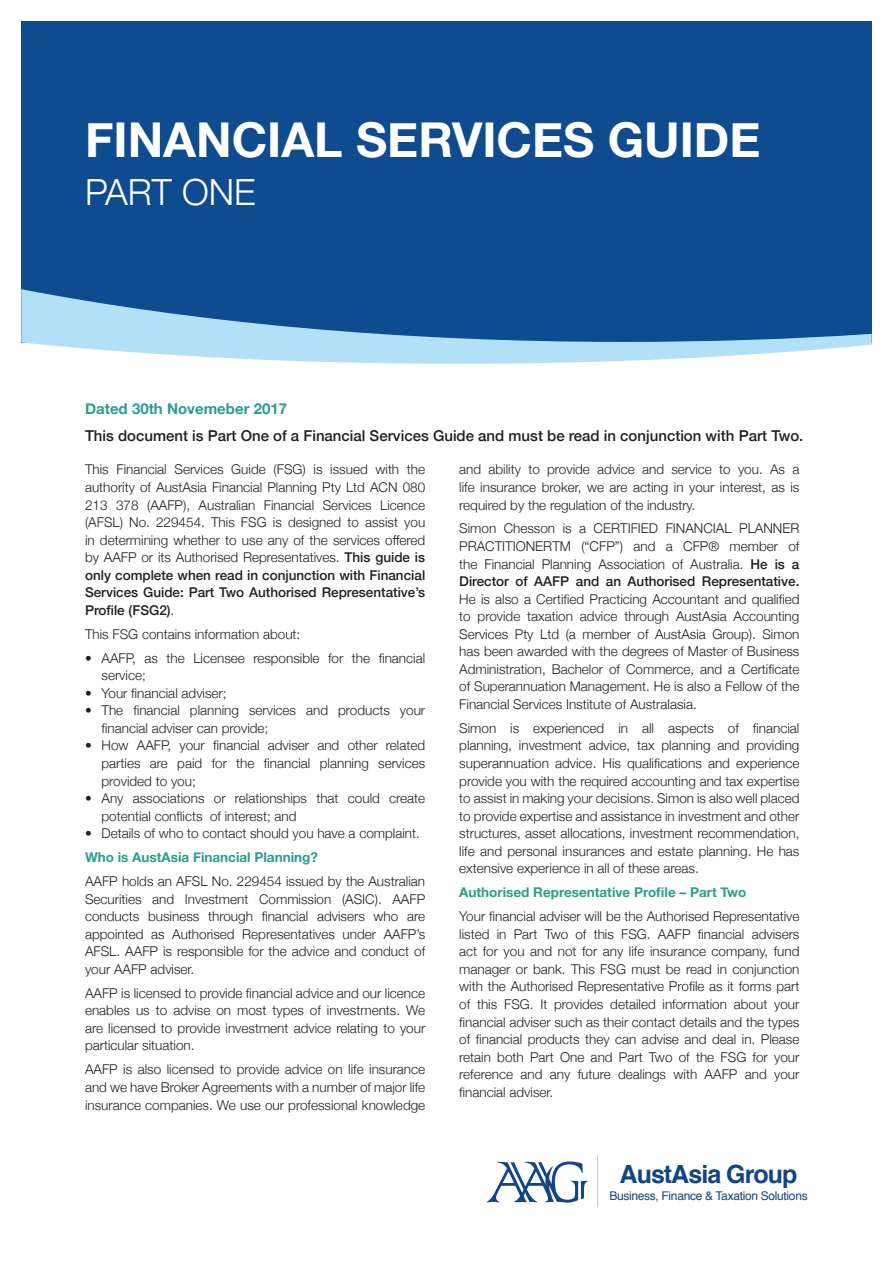
<style>
.page{position:relative;width:893px;height:1263px;background:#fff}
.page>*{position:absolute;margin:0;border:0;box-sizing:border-box;transform-origin:0 0}
.t1{font:76.95px "Colonna";color:#144583}
.t2{font:700 48px "Helvetica Neue";color:#fff}
.t3{font:300 36px "Helvetica Neue";color:#fff}
.t4{font:700 25.05px "Helvetica";letter-spacing:-.04em;color:#144583}
.t5{font:500 15px "Helvetica Neue";color:#231f20}
.t6{font:700 15px "Helvetica Neue";color:#2c9e8c}
.t7{font:300 13.5px/17.5px "Helvetica Neue";color:#231f20;text-align:justify}
.t8{font:700 13.5px "Helvetica Neue";color:#2c9e8c}
.t9{font:12px "Helvetica";letter-spacing:-.025em;color:#144583}
.s1{font-weight:500}
</style>
<div class="page">
<div style="left:21px;top:21px;width:851px;height:321px;background:#0f4c8f"></div>
<svg style="left:21px;top:289px;width:851px;height:75px"></svg>
<hr style="left:597px;top:1155px;width:1px;height:52px;background:#c7c8ca">
<p class="t2" style="left:85px;top:103px;width:677px">FINANCIAL SERVICES GUIDE</p>
<p class="t3" style="left:85px;top:163px;width:172px">PART ONE</p>
<p class="t6" style="left:85px;top:397px;width:204px">Dated 30th Novemeber 2017</p>
<p class="t5" style="left:85px;top:423px;width:720px">This document is Part One of a Financial Services Guide and must be read in conjunction with Part Two.</p>
<p class="t7" style="left:85px;top:460px;width:342px">This Financial Services Guide (FSG) is issued with the authority of AustAsia Financial Planning Pty Ltd ACN 080<br>213 378 (AAFP), Australian Financial Services Licence (AFSL) No. 229454. This FSG is designed to assist you in determining whether to use any of the services offered by AAFP or its Authorised Representatives. <span class="s1">This guide is only complete when read in conjunction with Financial Services Guide: Part Two Authorised Representative’s Profile (FSG2)</span>.</p>
<p class="t7" style="left:85px;top:624px;width:217px">This FSG contains information about:</p>
<p class="t7" style="left:102px;top:648px;width:325px;text-indent:-16px">• AAFP, as the Licensee responsible for the financial service;</p>
<p class="t7" style="left:85px;top:683px;width:143px">• Your financial adviser;</p>
<p class="t7" style="left:102px;top:701px;width:325px;text-indent:-16px">• The financial planning services and products your financial adviser can provide;</p>
<p class="t7" style="left:102px;top:736px;width:325px;text-indent:-16px">• How AAFP, your financial adviser and other related parties are paid for the financial planning services provided to you;</p>
<p class="t7" style="left:102px;top:788px;width:325px;text-indent:-16px">• Any associations or relationships that could create potential conflicts of interest; and</p>
<p class="t7" style="left:85px;top:824px;width:336px">• Details of who to contact should you have a complaint.</p>
<p class="t8" style="left:85px;top:847px;width:234px">Who is AustAsia Financial Planning?</p>
<p class="t7" style="left:85px;top:871px;width:342px">AAFP holds an AFSL No. 229454 issued by the Australian Securities and Investment Commission (ASIC). AAFP conducts business through financial advisers who are appointed as Authorised Representatives under AAFP’s AFSL. AAFP is responsible for the advice and conduct of your AAFP adviser.</p>
<p class="t7" style="left:85px;top:983px;width:342px">AAFP is licensed to provide financial advice and our licence enables us to advise on most types of investments. We are licensed to provide investment advice relating to your particular situation.</p>
<p class="t7" style="left:85px;top:1060px;width:342px">AAFP is also licensed to provide advice on life insurance and we have Broker Agreements with a number of major life insurance companies. We use our professional knowledge</p>
<p class="t7" style="left:459px;top:460px;width:342px">and ability to provide advice and service to you. As a life insurance broker, we are acting in your interest, as is required by the regulation of the industry.</p>
<p class="t7" style="left:459px;top:519px;width:342px">Simon Chesson is a CERTIFIED FINANCIAL PLANNER PRACTITIONERTM (“CFP”) and a CFP® member of the Financial Planning Association of Australia. <span class="s1">He is a Director of AAFP and an Authorised Representative.<br></span>He is also a Certified Practicing Accountant and qualified to provide taxation advice through AustAsia Accounting Services Pty Ltd (a member of AustAsia Group). Simon has been awarded with the degrees of Master of Business Administration, Bachelor of Commerce, and a Certificate of Superannuation Management. He is also a Fellow of the Financial Services Institute of Australasia.</p>
<p class="t7" style="left:459px;top:718px;width:342px">Simon is experienced in all aspects of financial planning, investment advice, tax planning and providing superannuation advice. His qualifications and experience provide you with the required accounting and tax expertise to assist in making your decisions. Simon is also well placed to provide expertise and assistance in investment and other structures, asset allocations, investment recommendation, life and personal insurances and estate planning. He has extensive experience in all of these areas.</p>
<p class="t8" style="left:459px;top:882px;width:289px">Authorised Representative Profile – Part Two</p>
<p class="t7" style="left:459px;top:907px;width:342px">Your financial adviser will be the Authorised Representative listed in Part Two of this FSG. AAFP financial advisers act for you and not for any life insurance company, fund manager or bank. This FSG must be read in conjunction with the Authorised Representative Profile as it forms part of this FSG. It provides detailed information about your financial adviser such as their contact details and the types of financial products they can advise and deal in. Please retain both Part One and Part Two of the FSG for your reference and any future dealings with AAFP and your financial adviser.</p>
<p class="t1" style="left:486px;top:1131px;width:105px">AAG</p>
<p class="t4" style="left:620px;top:1154px;width:179px">AustAsia Group</p>
<p class="t9" style="left:609px;top:1186px;width:200px">Business, Finance &amp; Taxation Solutions</p>
</div>
